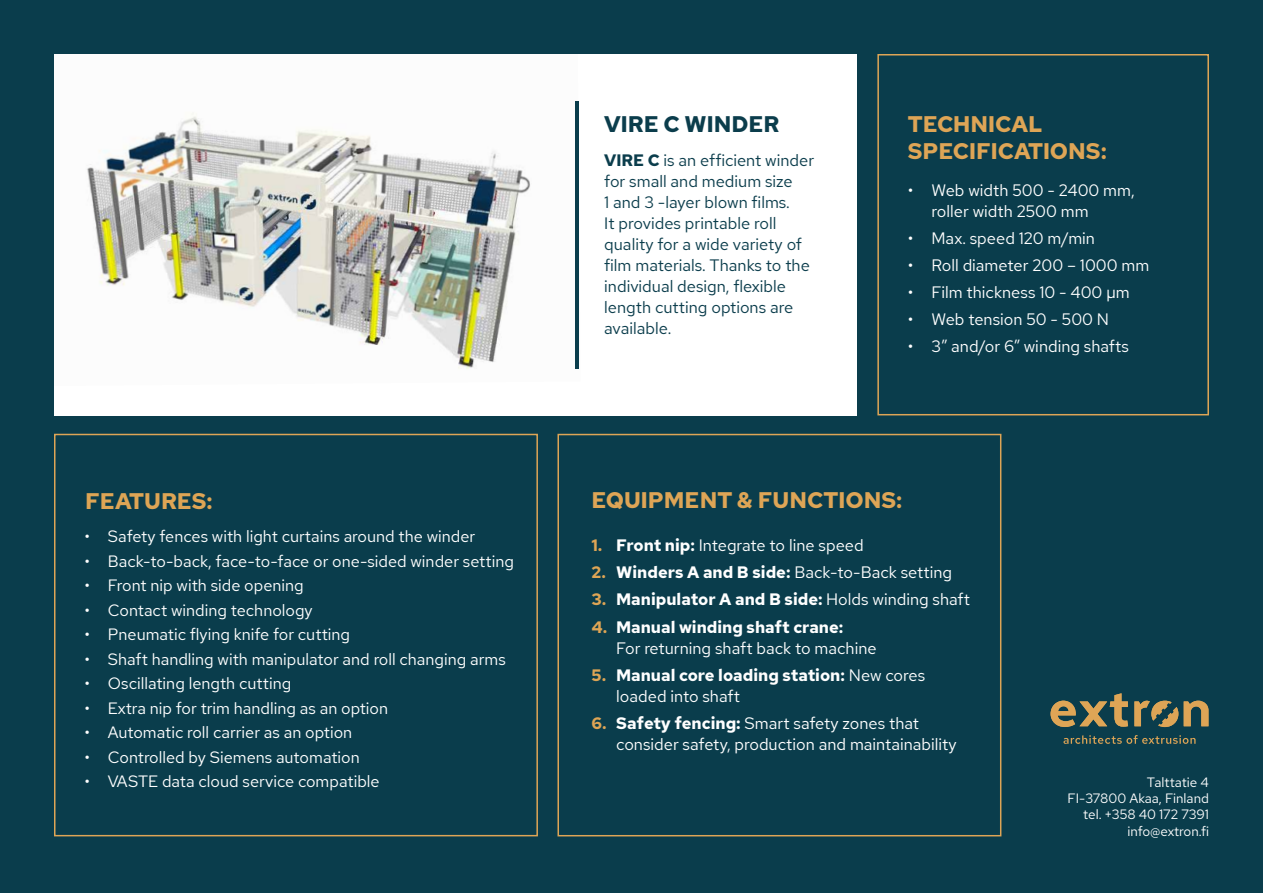
<style>
.page{position:relative;width:1263px;height:893px;background:#0a3d4c}
.page>*{position:absolute;margin:0;border:0;box-sizing:border-box;transform-origin:0 0}
.t1{font:700 22.5px/27px "Red Hat Text";color:#dea556}
.t2{font:700 22.5px "Red Hat Text";color:#0b3d4c}
.t3{font:700 22.5px "Red Hat Text";color:#dea555}
.t4{font:16.5px/21px "Red Hat Text";color:#fff}
.t5{font:16.5px/21px "Red Hat Text";color:#0b3d4c}
.t6{font:700 16.5px/21px "Red Hat Text";color:#fff}
.t7{font:16.35px "Red Hat Text";color:#fff}
.t8{font:13.5px/16.2px "Red Hat Text";color:#fff;text-align:right}
.s1{font-weight:700}
.s2{font-weight:700;color:#dea555}
.s3{color:#dea555}
.s4{font-weight:400}
</style>
<div class="page">
<div style="left:54px;top:54px;width:803px;height:361px;background:#fff"></div>
<img style="left:87px;top:101px;width:492px;height:268px">
<svg style="left:1063px;top:735px;width:132px;height:9px"></svg>
<svg style="left:1050px;top:693px;width:78px;height:34px"></svg>
<svg style="left:1184px;top:701px;width:24px;height:25px"></svg>
<svg style="left:1134px;top:701px;width:44px;height:26px"></svg>
<hr style="left:575px;top:101px;width:3px;height:268px;background:#0a3d4c">
<div style="left:54px;top:434px;width:484px;height:402px;border:2px solid #dea556"></div>
<div style="left:557px;top:434px;width:444px;height:402px;border:2px solid #dea556"></div>
<div style="left:877px;top:54px;width:332px;height:361px;border:2px solid #dea556"></div>
<h1 class="t3" style="left:85px;top:486px;width:129px">FEATURES:</h1>
<p class="t7" style="left:84px;top:526px;width:392px">• Safety fences with light curtains around the winder</p>
<p class="t7" style="left:84px;top:550px;width:431px">• Back-to-back, face-to-face or one-sided winder setting</p>
<p class="t7" style="left:84px;top:575px;width:221px">• Front nip with side opening</p>
<p class="t7" style="left:84px;top:599px;width:230px">• Contact winding technology</p>
<p class="t7" style="left:84px;top:624px;width:267px">• Pneumatic flying knife for cutting</p>
<p class="t7" style="left:84px;top:648px;width:423px">• Shaft handling with manipulator and roll changing arms</p>
<p class="t7" style="left:84px;top:673px;width:208px">• Oscillating length cutting</p>
<p class="t7" style="left:84px;top:697px;width:305px">• Extra nip for trim handling as an option</p>
<p class="t7" style="left:84px;top:722px;width:269px">• Automatic roll carrier as an option</p>
<p class="t7" style="left:84px;top:746px;width:277px">• Controlled by Siemens automation</p>
<p class="t7" style="left:84px;top:771px;width:297px">• VASTE data cloud service compatible</p>
<h1 class="t2" style="left:604px;top:109px;width:177px">VIRE C WINDER</h1>
<p class="t5" style="left:604px;top:150px;width:211px"><span class="s1">VIRE C</span> is an efficient winder for small and medium size<br>1 and 3 -layer blown films.<br>It provides printable roll quality for a wide variety of film materials. Thanks to the individual design, flexible length cutting options are available.</p>
<h1 class="t1" style="left:908px;top:111px;width:200px">TECHNICAL<br>SPECIFICATIONS:</h1>
<p class="t4" style="left:931px;top:180px;width:205px;text-indent:-24px">• Web width 500 - 2400 mm, roller width 2500 mm</p>
<p class="t4" style="left:908px;top:228px;width:189px">• Max. speed 120 m/min</p>
<p class="t4" style="left:908px;top:255px;width:243px">• Roll diameter 200 – 1000 mm</p>
<p class="t4" style="left:908px;top:282px;width:223px">• Film thickness 10 - 400 μm</p>
<p class="t4" style="left:908px;top:309px;width:203px">• Web tension 50 - 500 N</p>
<p class="t4" style="left:908px;top:335px;width:223px">• 3” and/or 6” winding shafts</p>
<h1 class="t1" style="left:591px;top:486px;width:312px">EQUIPMENT &amp; FUNCTIONS:</h1>
<p class="t4" style="left:591px;top:534px;width:274px"><span class="s2">1.</span> <span class="s1">Front nip:</span> Integrate to line speed</p>
<p class="t4" style="left:591px;top:562px;width:362px"><span class="s2">2.</span> <span class="s1">Winders A and B side:</span> Back-to-Back setting</p>
<p class="t6" style="left:591px;top:589px;width:380px"><span class="s3">3.</span> Manipulator A and B side: <span class="s4">Holds winding shaft</span></p>
<p class="t4" style="left:616px;top:616px;width:262px;text-indent:-25px"><span class="s2">4.</span> <span class="s1">Manual winding shaft crane:<br></span>For returning shaft back to machine</p>
<p class="t6" style="left:616px;top:664px;width:310px;text-indent:-25px"><span class="s3">5.</span> Manual core loading station: <span class="s4">New cores loaded into shaft</span></p>
<p class="t4" style="left:616px;top:712px;width:342px;text-indent:-25px"><span class="s2">6.</span> <span class="s1">Safety fencing:</span> Smart safety zones that consider safety, production and maintainability</p>
<p class="t8" style="left:1068px;top:774px;width:143px">Talttatie 4<br>FI-37800 Akaa, Finland tel. +358 40 172 7391 info@extron.fi</p>
</div>
